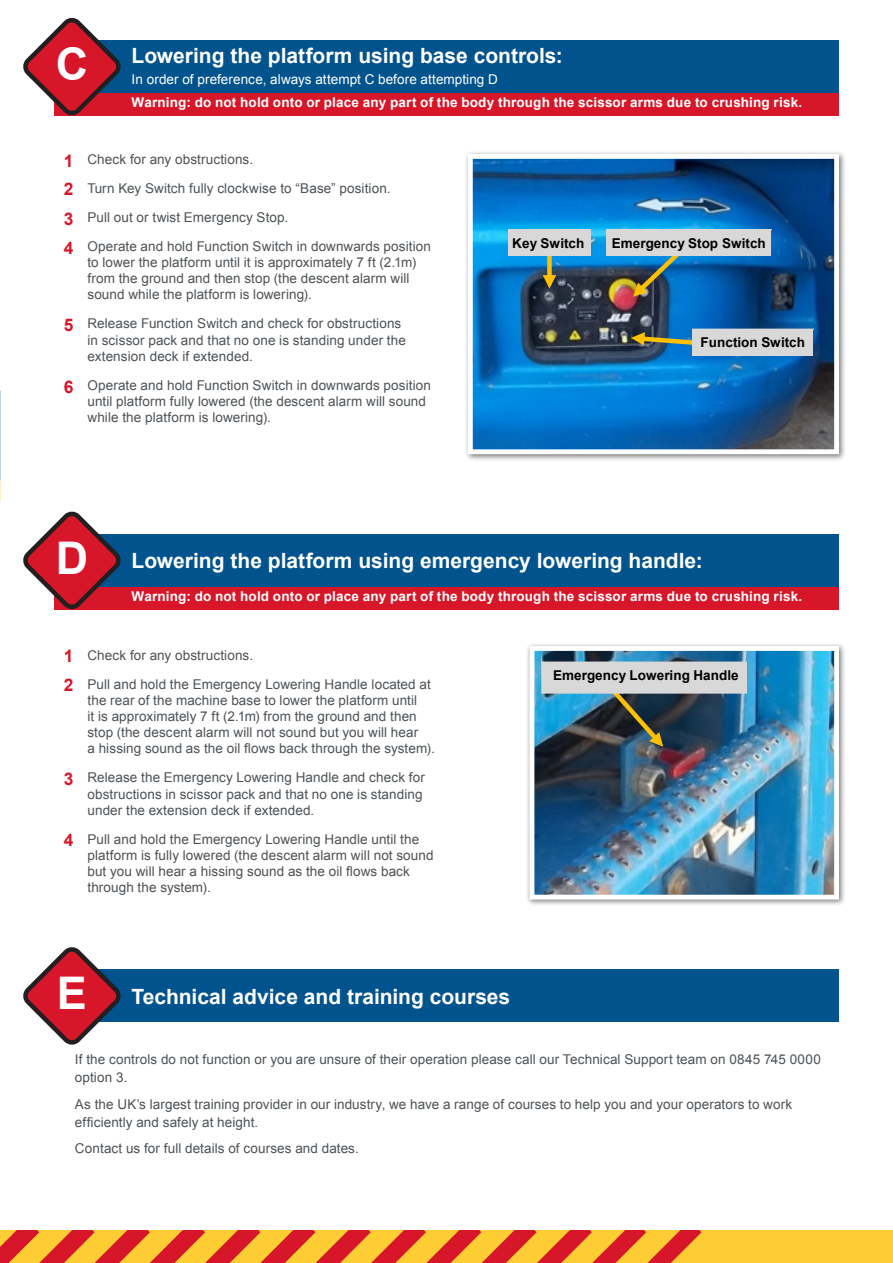
<style>
.page{position:relative;width:893px;height:1263px;background:#fff}
.page>*{position:absolute;margin:0;border:0;box-sizing:border-box;transform-origin:0 0}
.t1{font:700 45px "Arial";color:#fff}
.t2{font:700 21px "Arial";color:#fff}
.t3{font:700 17.4px "Arial";color:#d71729}
.t4{font:13.5px/16.2px "Arial";letter-spacing:.005em;color:#4d5256}
.t5{font:700 13.5px "Arial";letter-spacing:.015em;color:#fff}
.t6{font:700 13.5px "Arial";color:#000}
.t7{font:13.5px "Arial";letter-spacing:.005em;color:#fff}
</style>
<div class="page">
<div style="left:54px;top:93px;width:785px;height:23px;background:#d71729"></div>
<div style="left:54px;top:587px;width:785px;height:22px;background:#d71729"></div>
<div style="left:0;top:1230px;width:893px;height:33px;background:#fecd33"></div>
<svg style="left:0;top:1230px;width:702px;height:33px"></svg>
<svg style="left:0;top:480px;width:1px;height:22px"></svg>
<div style="left:54px;top:40px;width:785px;height:53px;background:#01538e"></div>
<div style="left:54px;top:534px;width:785px;height:53px;background:#01538e"></div>
<div style="left:54px;top:969px;width:785px;height:53px;background:#01538e"></div>
<svg style="left:23px;top:18px;width:98px;height:98px"></svg>
<svg style="left:23px;top:511px;width:103px;height:99px"></svg>
<svg style="left:23px;top:947px;width:98px;height:98px"></svg>
<div style="left:464px;top:150px;width:382px;height:312px;background:#231f20;opacity:.6"></div>
<img style="left:474px;top:160px;width:359px;height:288px">
<div style="left:468px;top:154px;width:371px;height:300px;border:5px solid #fff"></div>
<div style="left:547px;top:245px;width:5px;height:32px;background:#ffc000"></div>
<svg style="left:543px;top:275px;width:13px;height:14px"></svg>
<div style="left:508px;top:229px;width:83px;height:27px;background:#d8d8d8"></div>
<svg style="left:606px;top:229px;width:165px;height:68px;background:#6a8ea9"></svg>
<svg style="left:631px;top:329px;width:182px;height:27px;background:#a7b3b5"></svg>
<div style="left:526px;top:642px;width:320px;height:265px;background:#231f20;opacity:.6"></div>
<img style="left:536px;top:652px;width:297px;height:241px">
<div style="left:530px;top:646px;width:309px;height:253px;border:5px solid #fff"></div>
<svg style="left:541px;top:662px;width:206px;height:85px;background:#6c838e"></svg>
<p class="t1" style="left:56px;top:35px;width:34px">C</p>
<p class="t2" style="left:132px;top:42px;width:433px">Lowering the platform using base controls:</p>
<p class="t7" style="left:132px;top:70px;width:368px">In order of preference, always attempt C before attempting D</p>
<p class="t5" style="left:132px;top:93px;width:672px">Warning: do not hold onto or place any part of the body through the scissor arms due to crushing risk.</p>
<p class="t3" style="left:64px;top:149px;width:11px">1</p>
<p class="t3" style="left:64px;top:178px;width:11px">2</p>
<p class="t3" style="left:64px;top:207px;width:11px">3</p>
<p class="t3" style="left:64px;top:236px;width:11px">4</p>
<p class="t3" style="left:64px;top:314px;width:11px">5</p>
<p class="t3" style="left:64px;top:376px;width:11px">6</p>
<p class="t4" style="left:87px;top:151px;width:167px">Check for any obstructions.</p>
<p class="t4" style="left:87px;top:180px;width:305px">Turn Key Switch fully clockwise to “Base” position.</p>
<p class="t4" style="left:87px;top:209px;width:202px">Pull out or twist Emergency Stop.</p>
<p class="t4" style="left:87px;top:238px;width:345px">Operate and hold Function Switch in downwards position to lower the platform until it is approximately 7 ft (2.1m) from the ground and then stop (the descent alarm will sound while the platform is lowering).</p>
<p class="t4" style="left:87px;top:316px;width:320px">Release Function Switch and check for obstructions in scissor pack and that no one is standing under the extension deck if extended.</p>
<p class="t4" style="left:87px;top:377px;width:345px">Operate and hold Function Switch in downwards position until platform fully lowered (the descent alarm will sound while the platform is lowering).</p>
<p class="t6" style="left:512px;top:234px;width:74px">Key Switch</p>
<p class="t6" style="left:612px;top:234px;width:155px">Emergency Stop Switch</p>
<p class="t6" style="left:701px;top:333px;width:106px">Function Switch</p>
<p class="t1" style="left:56px;top:528px;width:34px">D</p>
<p class="t2" style="left:132px;top:547px;width:572px">Lowering the platform using emergency lowering handle:</p>
<p class="t5" style="left:132px;top:587px;width:672px">Warning: do not hold onto or place any part of the body through the scissor arms due to crushing risk.</p>
<p class="t3" style="left:64px;top:645px;width:11px">1</p>
<p class="t3" style="left:64px;top:674px;width:11px">2</p>
<p class="t3" style="left:64px;top:768px;width:11px">3</p>
<p class="t3" style="left:64px;top:829px;width:11px">4</p>
<p class="t4" style="left:87px;top:647px;width:167px">Check for any obstructions.</p>
<p class="t4" style="left:87px;top:676px;width:349px">Pull and hold the Emergency Lowering Handle located at the rear of the machine base to lower the platform until<br>it is approximately 7 ft (2.1m) from the ground and then stop (the descent alarm will not sound but you will hear<br>a hissing sound as the oil flows back through the system).</p>
<p class="t4" style="left:87px;top:770px;width:339px">Release the Emergency Lowering Handle and check for obstructions in scissor pack and that no one is standing under the extension deck if extended.</p>
<p class="t4" style="left:87px;top:831px;width:347px">Pull and hold the Emergency Lowering Handle until the platform is fully lowered (the descent alarm will not sound but you will hear a hissing sound as the oil flows back through the system).</p>
<p class="t1" style="left:57px;top:964px;width:32px">E</p>
<p class="t2" style="left:132px;top:982px;width:380px">Technical advice and training courses</p>
<p class="t6" style="left:553px;top:666px;width:187px">Emergency Lowering Handle</p>
<p class="t4" style="left:75px;top:1051px;width:747px;line-height:18px">If the controls do not function or you are unsure of their operation please call our Technical Support team on 0845 745 0000 option 3.</p>
<p class="t4" style="left:75px;top:1095px;width:719px;line-height:18px">As the UK’s largest training provider in our industry, we have a range of courses to help you and your operators to work efficiently and safely at height.</p>
<p class="t4" style="left:75px;top:1140px;width:285px">Contact us for full details of courses and dates.</p>
</div>
